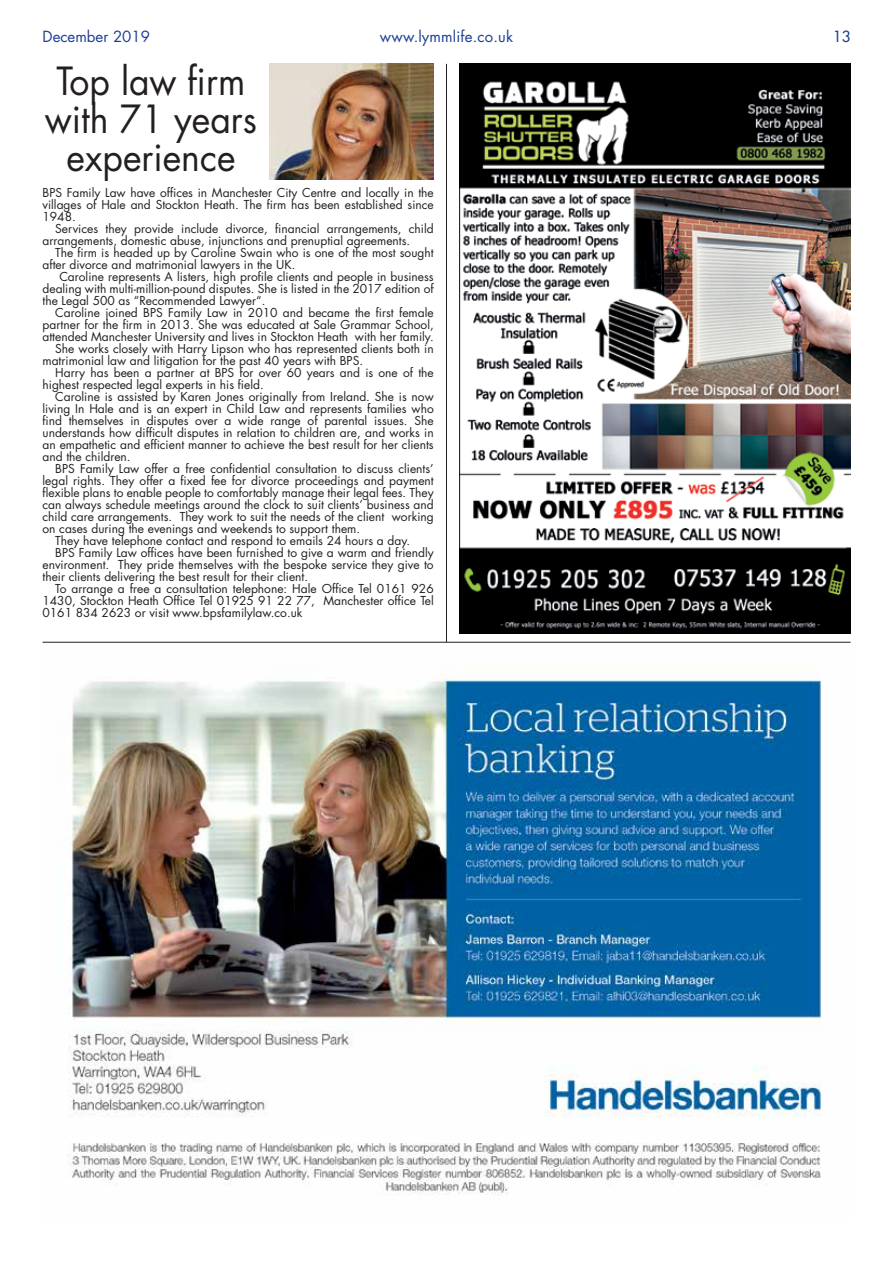
<style>
.page{position:relative;width:893px;height:1263px;background:#fff}
.page>*{position:absolute;margin:0;border:0;box-sizing:border-box;transform-origin:0 0}
.t1{font:37.8px/37.8px "Futura Std";color:#231f20;text-align:center;scale:.94 1}
.t2{font:15px "Futura Std";letter-spacing:.01em;color:#1c3e94}
.t3{font:500 15px "Futura Std";color:#1c3e94}
.t4{font:12px/12px "Futura Std";color:#231f20;text-align:justify}
</style>
<div class="page">
<img style="left:68px;top:674px;width:754px;height:521px">
<img style="left:459px;top:64px;width:392px;height:570px">
<hr style="left:43px;top:642px;width:808px;height:1px;background:#231f20">
<hr style="left:446px;top:64px;width:1px;height:578px;background:#231f20">
<img style="left:269px;top:64px;width:165px;height:115px">
<p class="t2" style="left:43px;top:27px;width:109px">December 2019</p>
<p class="t2" style="left:380px;top:27px;width:135px">www.lymmlife.co.uk</p>
<p class="t3" style="left:833px;top:27px;width:19px">13</p>
<p class="t1" style="left:45px;top:63px;width:227px">Top law firm with 71 years experience</p>
<p class="t4" style="left:43px;top:187px;width:393px">BPS Family Law have offices in Manchester City Centre and locally in the villages of Hale and Stockton Heath. The firm has been established since 1948.</p>
<p class="t4" style="left:43px;top:223px;width:393px;text-indent:13px">Services they provide include divorce, financial arrangements, child arrangements, domestic abuse, injunctions and prenuptial agreements.</p>
<p class="t4" style="left:43px;top:247px;width:393px;text-indent:13px">The firm is headed up by Caroline Swain who is one of the most sought after divorce and matrimonial lawyers in the UK.</p>
<p class="t4" style="left:43px;top:271px;width:393px;text-indent:17px">Caroline represents A listers, high profile clients and people in business dealing with multi-million-pound disputes. She is listed in the 2017 edition of the Legal 500 as “Recommended Lawyer“.</p>
<p class="t4" style="left:43px;top:307px;width:393px;text-indent:13px">Caroline joined BPS Family Law in 2010 and became the first female partner for the firm in 2013. She was educated at Sale Grammar School, attended Manchester University and lives in Stockton Heath with her family.</p>
<p class="t4" style="left:43px;top:343px;width:393px;text-indent:13px">She works closely with Harry Lipson who has represented clients both in matrimonial law and litigation for the past 40 years with BPS.</p>
<p class="t4" style="left:43px;top:367px;width:393px;text-indent:13px">Harry has been a partner at BPS for over 60 years and is one of the highest respected legal experts in his field.</p>
<p class="t4" style="left:43px;top:391px;width:393px;text-indent:13px">Caroline is assisted by Karen Jones originally from Ireland. She is now living In Hale and is an expert in Child Law and represents families who find themselves in disputes over a wide range of parental issues. She understands how difficult disputes in relation to children are, and works in an empathetic and efficient manner to achieve the best result for her clients and the children.</p>
<p class="t4" style="left:43px;top:463px;width:393px;text-indent:13px">BPS Family Law offer a free confidential consultation to discuss clients’ legal rights. They offer a fixed fee for divorce proceedings and payment flexible plans to enable people to comfortably manage their legal fees. They can always schedule meetings around the clock to suit clients’ business and child care arrangements. They work to suit the needs of the client working on cases during the evenings and weekends to support them.</p>
<p class="t4" style="left:55px;top:535px;width:356px">They have telephone contact and respond to emails 24 hours a day.</p>
<p class="t4" style="left:43px;top:547px;width:393px;text-indent:13px">BPS Family Law offices have been furnished to give a warm and friendly environment. They pride themselves with the bespoke service they give to their clients delivering the best result for their client.</p>
<p class="t4" style="left:43px;top:583px;width:393px;text-indent:13px">To arrange a free a consultation telephone: Hale Office Tel 0161 926<br>1430, Stockton Heath Office Tel 01925 91 22 77, Manchester office Tel 0161 834 2623 or visit www.bpsfamilylaw.co.uk</p>
</div>
